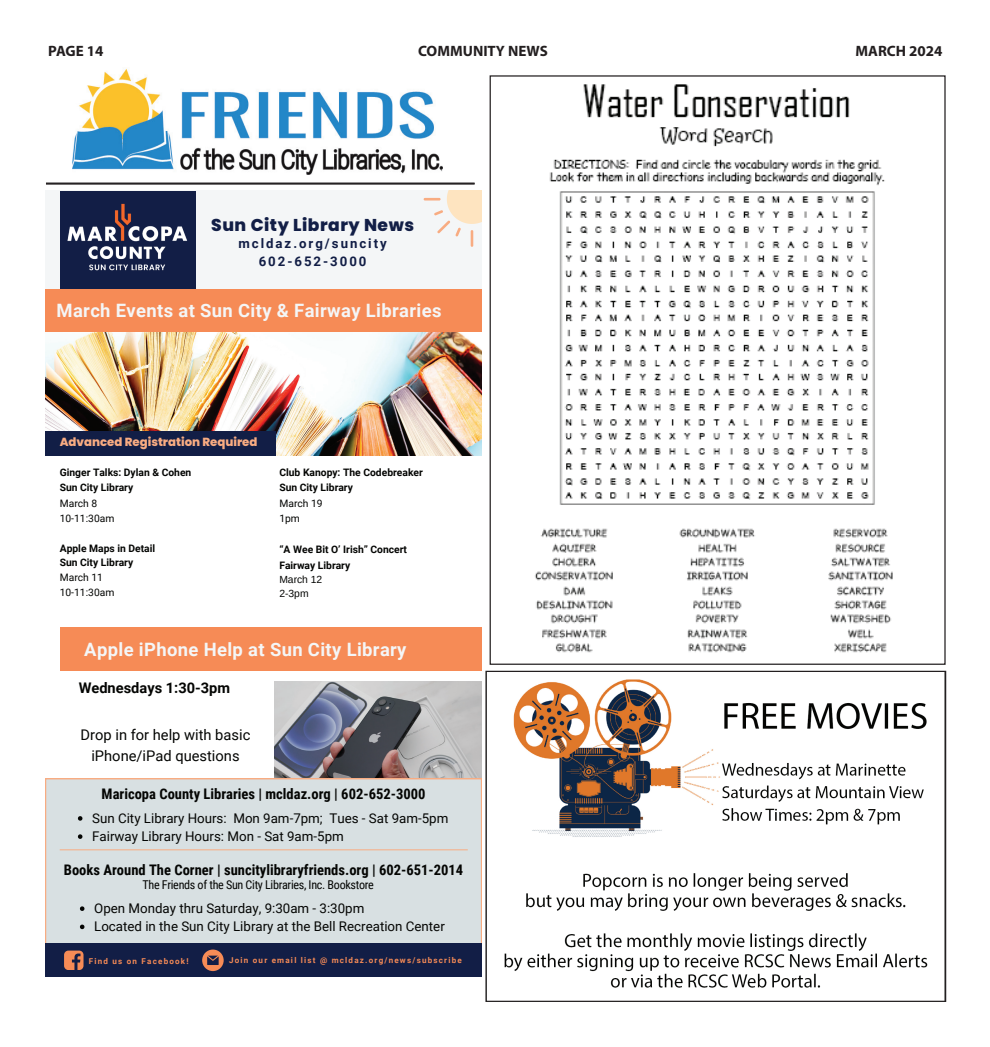
<style>
.page{position:relative;width:990px;height:1047px;background:#fff}
.page>*{position:absolute;margin:0;border:0;box-sizing:border-box;transform-origin:0 0}
.t1{font:700 18.38px "Roboto";letter-spacing:.02em;color:#f4f6f7}
.t2{font:800 17.12px "Poppins";letter-spacing:.03em;color:#121e46}
.t3{font:700 15px "Myriad Pro";color:#231f20}
.t4{font:14.75px/21.9px "Roboto";color:#040503;text-align:center}
.t5{font:700 14.62px "Roboto";color:#040503}
.t6{font:700 14.5px "Roboto Condensed";color:#040503}
.t7{font:13.38px/18.1px "Roboto";color:#040503}
.t8{font:700 13.25px/18.2px "Roboto";letter-spacing:.15em;color:#121e46;text-align:center}
.t9{font:12.12px "Roboto Condensed";letter-spacing:-.025em;color:#040503}
.t10{font:800 11.75px "Poppins";color:#f8ac82}
.t11{font:700 10.25px/15.5px "Roboto";color:#040503}
.t12{font:10.25px/15.5px "Roboto";color:#040503}
.t13{font:10.25px/13.8px "Arimo";color:#040503}
.t14{font:700 8px "Roboto";letter-spacing:.15em;color:#f68b56}
</style>
<div class="page">
<img style="left:72px;top:68px;width:371px;height:106px">
<img style="left:504px;top:679px;width:424px;height:309px">
<div style="left:485px;top:670px;width:461px;height:331px;border:1px solid #231f20"></div>
<hr style="left:46px;top:183px;width:429px;height:1px;background:#231f20">
<hr style="left:46px;top:184px;width:429px;height:1px;background:#231f20">
<div style="left:45px;top:191px;width:437px;height:785px;background:#f4f6f7"></div>
<div style="left:60px;top:191px;width:135px;height:587px;background:#121e46"></div>
<div style="left:45px;top:455px;width:437px;height:323px;background:#fff"></div>
<img style="left:67px;top:203px;width:121px;height:68px">
<div style="left:45px;top:289px;width:437px;height:44px;background:#f68b56"></div>
<svg style="left:424px;top:191px;width:58px;height:56px"></svg>
<div style="left:45px;top:778px;width:437px;height:165px;background:#d8e0e2"></div>
<hr style="left:60px;top:849px;width:408px;height:1px;background:#f8ac82">
<div style="left:45px;top:943px;width:437px;height:33px;background:#121e46"></div>
<svg style="left:64px;top:950px;width:19px;height:19px"></svg>
<svg style="left:202px;top:949px;width:22px;height:21px"></svg>
<img style="left:45px;top:333px;width:437px;height:122px">
<div style="left:45px;top:431px;width:231px;height:25px;background:#121e46"></div>
<svg style="left:78px;top:816px;width:4px;height:4px"></svg>
<svg style="left:78px;top:834px;width:4px;height:4px"></svg>
<svg style="left:80px;top:906px;width:4px;height:4px"></svg>
<svg style="left:80px;top:924px;width:4px;height:4px"></svg>
<div style="left:60px;top:627px;width:422px;height:44px;background:#f68b56"></div>
<img style="left:275px;top:681px;width:207px;height:96px">
<img style="left:535px;top:84px;width:358px;height:569px">
<p class="t3" style="left:48px;top:41px;width:57px">PAGE 14</p>
<p class="t3" style="left:418px;top:41px;width:131px">COMMUNITY NEWS</p>
<p class="t3" style="left:856px;top:41px;width:88px">MARCH 2024</p>
<p class="t2" style="left:211px;top:215px;width:204px">Sun City Library News</p>
<p class="t8" style="left:238px;top:234px;width:150px">mcldaz.org/suncity<br>602-652-3000</p>
<h1 class="t1" style="left:57px;top:298px;width:386px">March Events at Sun City &amp; Fairway Libraries</h1>
<p class="t10" style="left:60px;top:435px;width:199px">Advanced Registration Required</p>
<p class="t11" style="left:60px;top:464px;width:133px">Ginger Talks: Dylan &amp; Cohen<br>Sun City Library</p>
<p class="t12" style="left:60px;top:495px;width:56px">March 8<br>10-11:30am</p>
<p class="t11" style="left:60px;top:541px;width:97px;line-height:13.8px">Apple Maps in Detail<br>Sun City Library</p>
<p class="t12" style="left:60px;top:569px;width:56px">March 11<br>10-11:30am</p>
<p class="t11" style="left:279px;top:464px;width:145px">Club Kanopy: The Codebreaker<br>Sun City Library</p>
<p class="t12" style="left:279px;top:495px;width:45px">March 19<br>1pm</p>
<p class="t11" style="left:279px;top:541px;width:129px">“A Wee Bit O’ Irish” Concert<br>Fairway Library</p>
<p class="t13" style="left:279px;top:573px;width:44px">March 12<br>2-3pm</p>
<h1 class="t1" style="left:84px;top:636px;width:324px">Apple iPhone Help at Sun City Library</h1>
<p class="t5" style="left:79px;top:677px;width:153px">Wednesdays 1:30-3pm</p>
<p class="t4" style="left:81px;top:722px;width:171px">Drop in for help with basic iPhone/iPad questions</p>
<p class="t6" style="left:102px;top:783px;width:325px">Maricopa County Libraries | mcldaz.org | 602-652-3000</p>
<p class="t7" style="left:92px;top:808px;width:358px">Sun City Library Hours: Mon 9am-7pm; Tues - Sat 9am-5pm<br>Fairway Library Hours: Mon - Sat 9am-5pm</p>
<p class="t6" style="left:64px;top:859px;width:401px">Books Around The Corner | suncitylibraryfriends.org | 602-651-2014</p>
<p class="t7" style="left:94px;top:898px;width:352px">Open Monday thru Saturday, 9:30am - 3:30pm<br>Located in the Sun City Library at the Bell Recreation Center</p>
<p class="t9" style="left:143px;top:876px;width:233px">The Friends of the Sun City Libraries, Inc. Bookstore</p>
<p class="t14" style="left:89px;top:955px;width:101px">Find us on Facebook!</p>
<p class="t14" style="left:229px;top:954px;width:234px">Join our email list @ mcldaz.org/news/subscribe</p>
</div>
